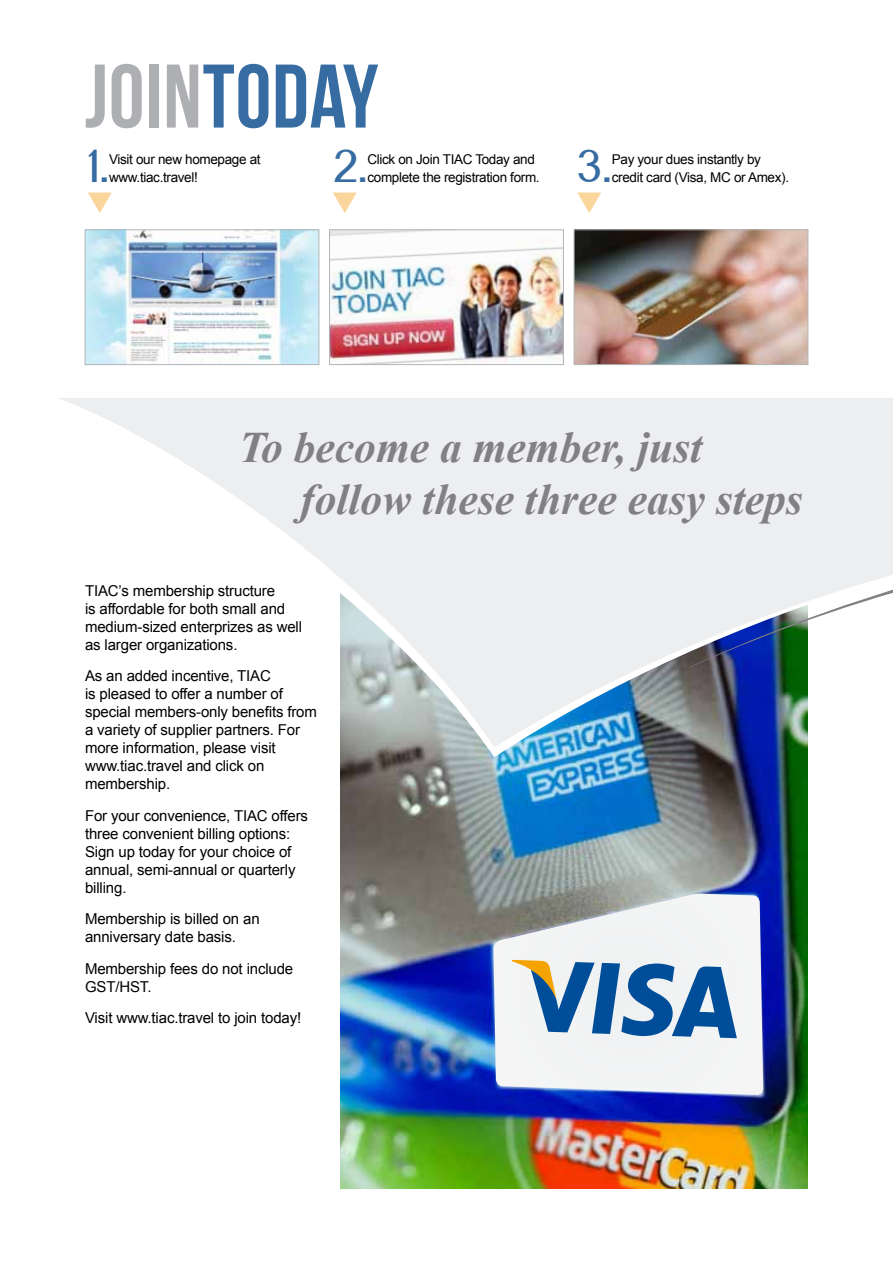
<style>
.page{position:relative;width:893px;height:1263px;background:#fff}
.page>*{position:absolute;margin:0;border:0;box-sizing:border-box;transform-origin:0 0}
.t1{font:90px "Bebas Neue";letter-spacing:.01em;color:#366ca1}
.t2{font:48px "Alido";color:#366ca1}
.t3{font:italic 700 43.5px/52.2px "Times New Roman";color:#818084}
.t4{font:15px/18px "Arial";letter-spacing:-.01em;color:#000}
.t5{font:13.5px/18px "Arial";letter-spacing:-.025em;color:#000}
.s1{color:#aeafb2}
</style>
<div class="page">
<img style="left:340px;top:757px;width:468px;height:432px">
<img style="left:340px;top:747px;width:468px;height:10px">
<svg style="left:58px;top:398px;width:750px;height:349px;fill:#edeeef"></svg>
<img style="left:87px;top:232px;width:230px;height:131px">
<div style="left:85px;top:230px;width:234px;height:135px;border:1px solid #b3b5b8"></div>
<img style="left:331px;top:232px;width:231px;height:131px">
<div style="left:329px;top:230px;width:235px;height:135px;border:1px solid #b3b5b8"></div>
<img style="left:576px;top:232px;width:230px;height:131px">
<div style="left:574px;top:230px;width:234px;height:135px;border:1px solid #b3b5b8"></div>
<svg style="left:333px;top:193px;width:24px;height:20px"></svg>
<svg style="left:577px;top:193px;width:24px;height:20px"></svg>
<svg style="left:88px;top:193px;width:24px;height:20px"></svg>
<svg style="left:689px;top:398px;width:204px;height:270px"></svg>
<svg style="left:493px;top:894px;width:270px;height:201px"></svg>
<svg style="left:512px;top:960px;width:225px;height:78px"></svg>
<h1 class="t1" style="left:85px;top:47px;width:295px"><span class="s1">JOIN</span>today</h1>
<h2 class="t2" style="left:88px;top:139px;width:22px">1.</h2>
<p class="t5" style="left:109px;top:150px;width:153px">Visit our new homepage at www.tiac.travel!</p>
<h2 class="t2" style="left:333px;top:139px;width:36px">2.</h2>
<p class="t5" style="left:367px;top:150px;width:174px">Click on Join TIAC Today and complete the registration form.</p>
<h2 class="t2" style="left:577px;top:139px;width:36px">3.</h2>
<p class="t5" style="left:612px;top:150px;width:179px">Pay your dues instantly by credit card (Visa, MC or Amex).</p>
<h3 class="t3" style="left:300px;top:420px;width:504px;text-indent:-62px">To become a member, just follow these three easy steps</h3>
<p class="t4" style="left:85px;top:582px;width:219px">TIAC’s membership structure<br>is affordable for both small and medium-sized enterprizes as well as larger organizations.</p>
<p class="t4" style="left:85px;top:667px;width:233px">As an added incentive, TIAC<br>is pleased to offer a number of special members-only benefits from a variety of supplier partners. For more information, please visit www.tiac.travel and click on membership.</p>
<p class="t4" style="left:85px;top:807px;width:225px">For your convenience, TIAC offers three convenient billing options:<br>Sign up today for your choice of annual, semi-annual or quarterly billing.</p>
<p class="t4" style="left:85px;top:910px;width:176px">Membership is billed on an anniversary date basis.</p>
<p class="t4" style="left:85px;top:960px;width:210px">Membership fees do not include<br>GST/HST.</p>
<p class="t4" style="left:85px;top:1009px;width:218px">Visit www.tiac.travel to join today!</p>
</div>
